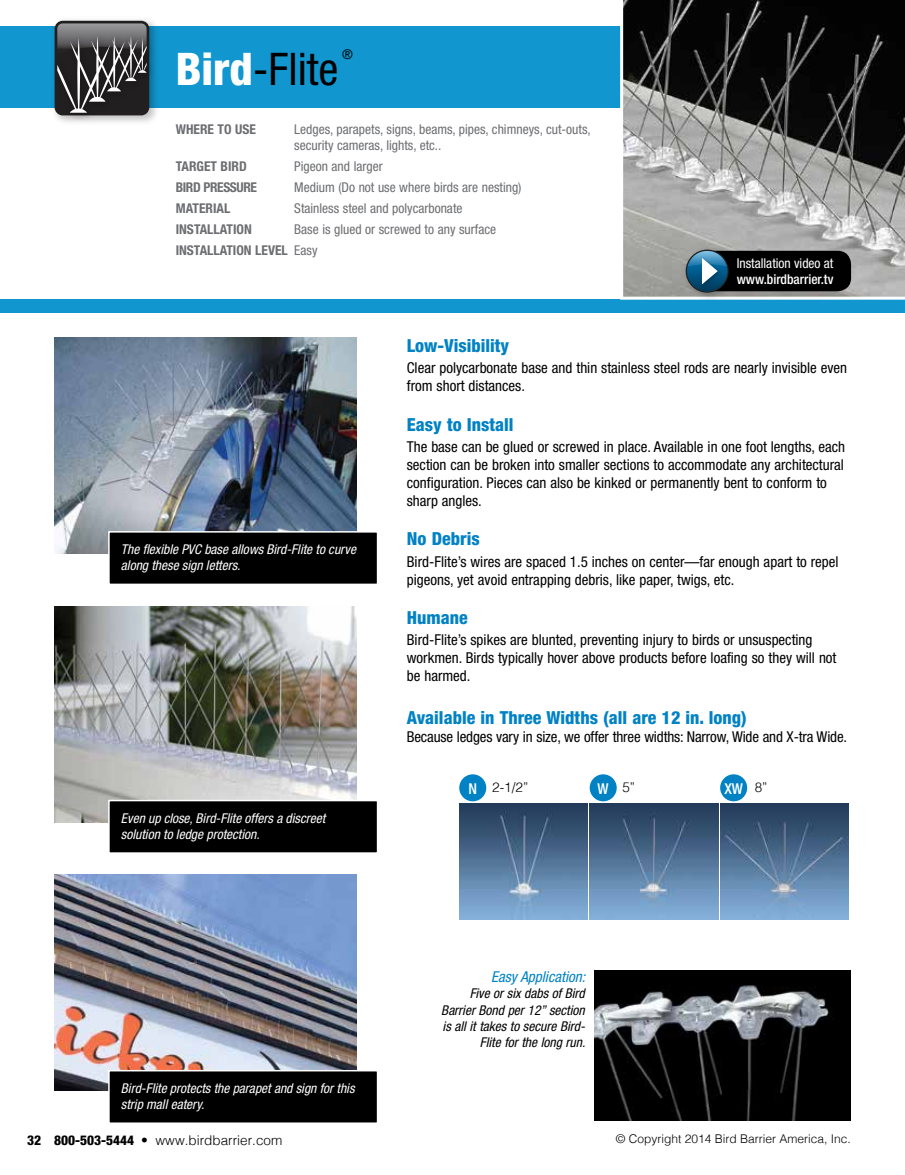
<style>
.page{position:relative;width:905px;height:1175px;background:#fff}
.page>*{position:absolute;margin:0;border:0;box-sizing:border-box;transform-origin:0 0}
.t1{font:condensed 45px "Helvetica Neue";color:#000}
.t2{font:800 condensed 18px "Helvetica Neue";color:#0082c4}
.t3{font:condensed 15px/18px "Helvetica Neue";color:#000}
.t4{font:italic condensed 15px "Helvetica Neue";color:#0082c4}
.t5{font:500 condensed 15px "Helvetica Neue";color:#fff}
.t6{font:condensed 13.5px/16.2px "Helvetica Neue";color:#6d6e71}
.t7{font:italic condensed 13.5px/16.2px "Helvetica Neue";color:#fff}
.t8{font:italic condensed 13.5px/16.2px "Helvetica Neue";color:#000;text-align:right}
.t9{font:700 condensed 13.5px "Helvetica Neue";color:#6d6e71}
.t10{font:300 13.5px "Helvetica";color:#000}
.t11{font:condensed 13.5px "Helvetica Neue";color:#fff}
.t12{font:500 condensed 13.5px "Helvetica Neue";color:#fff}
.t13{font:condensed 13.5px "Helvetica Neue";color:#000}
.t14{font:300 12px "Helvetica";color:#000}
.s1{font-weight:800;color:#fff}
.s2{font-family:"Helvetica Neue";font-weight:500;font-stretch:condensed;font-size:15px;color:#fff}
.s3{font-family:"Helvetica";font-weight:300;font-stretch:normal;font-size:13.5px;color:#000}
.s4{font-family:"Helvetica Neue";font-weight:800;font-stretch:condensed}
</style>
<div class="page">
<img style="left:459px;top:804px;width:128px;height:115px">
<img style="left:589px;top:804px;width:129px;height:115px">
<img style="left:720px;top:804px;width:128px;height:115px">
<img style="left:594px;top:970px;width:256px;height:150px">
<div style="left:459px;top:774px;width:27px;height:27px;background:#0082c4;border-radius:50%"></div>
<div style="left:589px;top:774px;width:27px;height:27px;background:#0082c4;border-radius:50%"></div>
<div style="left:720px;top:774px;width:27px;height:27px;background:#0082c4;border-radius:50%"></div>
<div style="left:0;top:300px;width:904px;height:13px;background:#1196cf"></div>
<div style="left:0;top:27px;width:904px;height:81px;background:#1196cf"></div>
<svg style="left:620px;top:0;width:284px;height:300px;background:#686968"></svg>
<img style="left:54px;top:338px;width:303px;height:216px">
<img style="left:54px;top:606px;width:303px;height:216px">
<img style="left:54px;top:874px;width:303px;height:216px">
<div style="left:701px;top:251px;width:150px;height:40px;background:#000;border-radius:14px"></div>
<div style="left:681px;top:246px;width:56px;height:57px;background:#000;opacity:.25"></div>
<svg style="left:685px;top:250px;width:43px;height:43px"></svg>
<div style="left:687px;top:251px;width:40px;height:40px;background:#004368;border-radius:20px"></div>
<img style="left:699px;top:284px;width:25px;height:7px">
<svg style="left:687px;top:251px;width:39px;height:33px"></svg>
<div style="left:109px;top:532px;width:268px;height:52px;background:#000"></div>
<div style="left:108px;top:531px;width:270px;height:54px;border:2px solid #fff"></div>
<div style="left:109px;top:800px;width:268px;height:53px;background:#000"></div>
<div style="left:108px;top:799px;width:270px;height:54px;border:2px solid #fff"></div>
<div style="left:109px;top:1070px;width:268px;height:53px;background:#000"></div>
<div style="left:108px;top:1070px;width:270px;height:54px;border:2px solid #fff"></div>
<img style="left:48px;top:19px;width:114px;height:9px">
<div style="left:55px;top:21px;width:94px;height:94px;background:#221f20;border-radius:8px"></div>
<img style="left:54px;top:28px;width:102px;height:95px">
<svg style="left:57px;top:23px;width:90px;height:90px"></svg>
<h1 class="t1" style="left:176px;top:43px;width:164px"><span class="s1">Bird</span>-Flite</h1>
<p class="t13" style="left:342px;top:47px;width:12px">®</p>
<p class="t9" style="left:176px;top:121px;width:73px">WHERE TO USE</p>
<p class="t6" style="left:294px;top:121px;width:298px">Ledges, parapets, signs, beams, pipes, chimneys, cut-outs, security cameras, lights, etc..</p>
<p class="t9" style="left:176px;top:158px;width:71px">TARGET BIRD</p>
<p class="t6" style="left:294px;top:158px;width:90px">Pigeon and larger</p>
<p class="t9" style="left:176px;top:179px;width:49px">BIRD PRESSU</p>
<p class="t9" style="left:243px;top:179px;width:11px">RE</p>
<p class="t6" style="left:294px;top:179px;width:229px">Medium (Do not use where birds are nesting)</p>
<p class="t9" style="left:176px;top:200px;width:47px">MATERIAL</p>
<p class="t6" style="left:294px;top:200px;width:170px">Stainless steel and polycarbonate</p>
<p class="t9" style="left:176px;top:221px;width:7px">INSTALLAT</p>
<p class="t9" style="left:233px;top:221px;width:20px">ION</p>
<p class="t6" style="left:294px;top:221px;width:203px">Base is glued or screwed to any surface</p>
<p class="t9" style="left:176px;top:242px;width:8px">INSTALLAT</p>
<p class="t9" style="left:233px;top:242px;width:35px">ION LEVEL</p>
<p class="t6" style="left:294px;top:242px;width:25px">Easy</p>
<p class="t11" style="left:736px;top:256px;width:98px">Installation video at</p>
<p class="t12" style="left:736px;top:272px;width:98px">www.birdbarrier.tv</p>
<p class="t7" style="left:121px;top:541px;width:236px">The flexible PVC base allows Bird-Flite to curve along these sign letters.</p>
<p class="t7" style="left:121px;top:809px;width:206px">Even up close, Bird-Flite offers a discreet solution to ledge protection.</p>
<p class="t2" style="left:407px;top:335px;width:104px">Low-Visibility</p>
<p class="t3" style="left:407px;top:359px;width:442px">Clear polycarbonate base and thin stainless steel rods are nearly invisible even from short distances.</p>
<p class="t2" style="left:407px;top:413px;width:108px">Easy to Install</p>
<p class="t3" style="left:407px;top:437px;width:440px">The base can be glued or screwed in place. Available in one foot lengths, each section can be broken into smaller sections to accommodate any architectural configuration. Pieces can also be kinked or permanently bent to conform to sharp angles.</p>
<p class="t2" style="left:407px;top:528px;width:74px">No Debris</p>
<p class="t3" style="left:407px;top:552px;width:433px">Bird-Flite’s wires are spaced 1.5 inches on center—far enough apart to repel pigeons, yet avoid entrapping debris, like paper, twigs, etc.</p>
<p class="t2" style="left:407px;top:606px;width:63px">Humane</p>
<p class="t3" style="left:407px;top:630px;width:431px">Bird-Flite’s spikes are blunted, preventing injury to birds or unsuspecting workmen. Birds typically hover above products before loafing so they will not be harmed.</p>
<p class="t2" style="left:407px;top:707px;width:341px">Available in Three Widths (all are 12 in. long)</p>
<p class="t3" style="left:407px;top:728px;width:442px">Because ledges vary in size, we offer three widths: Narrow, Wide and X-tra Wide.</p>
<p class="t10" style="left:492px;top:776px;width:38px">2-1/2”</p>
<p class="t5" style="left:468px;top:779px;width:10px">N</p>
<p class="t10" style="left:597px;top:776px;width:39px"><span class="s2">W</span> 5”</p>
<p class="t5" style="left:724px;top:779px;width:45px">XW <span class="s3">8”</span></p>
<p class="t7" style="left:121px;top:1079px;width:235px">Bird-Flite protects the parapet and sign for this strip mall eatery.</p>
<p class="t4" style="left:491px;top:968px;width:96px">Easy Application:</p>
<p class="t8" style="left:441px;top:985px;width:145px">Five or six dabs of Bird<br>Barrier Bond per 12” section is all it takes to secure Bird-<br>Flite for the long run.</p>
<p class="t10" style="left:27px;top:1129px;width:257px"><span class="s4">32 800-503-5444</span> • www.birdbarrier.com</p>
<p class="t14" style="left:616px;top:1128px;width:236px">© Copyright 2014 Bird Barrier America, Inc.</p>
</div>
